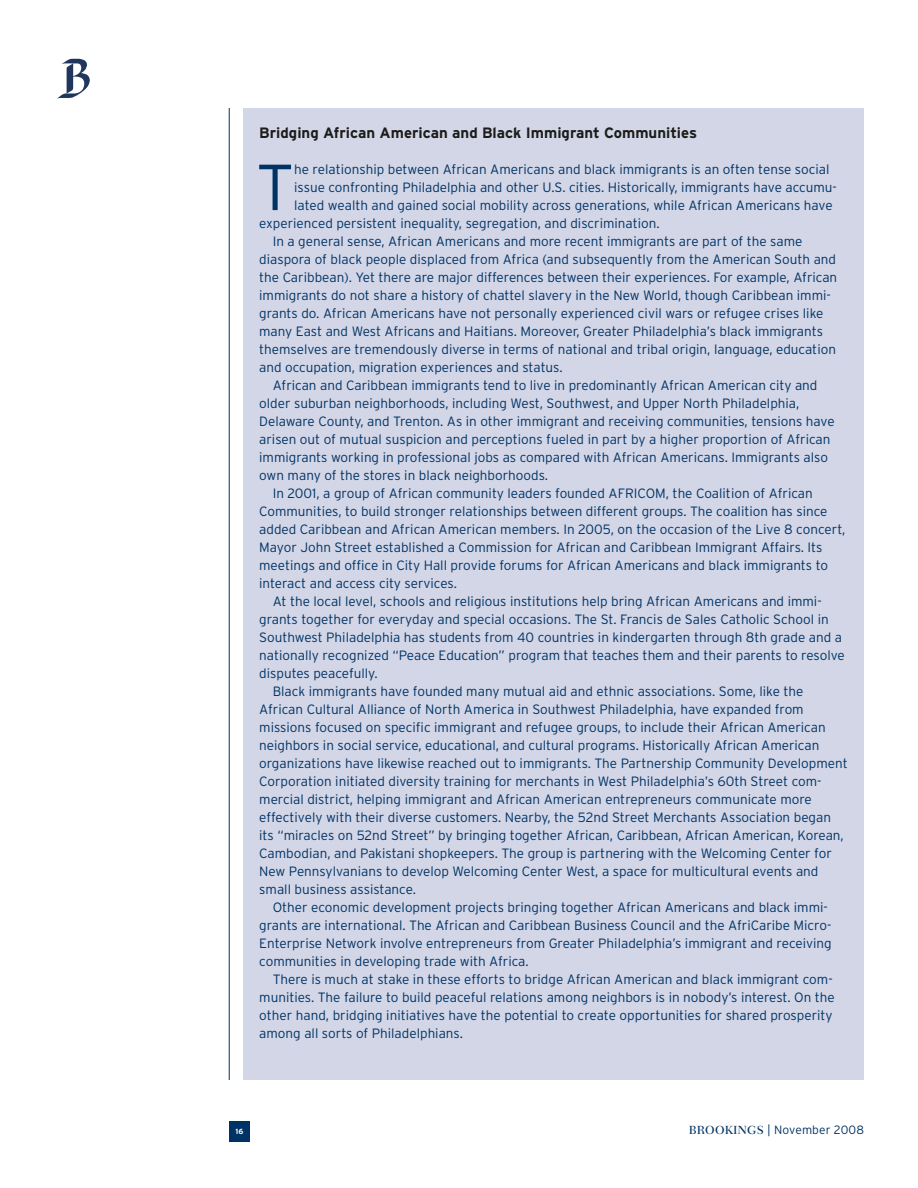
<style>
.page{position:relative;width:918px;height:1188px;background:#fff}
.page>*{position:absolute;margin:0;border:0;box-sizing:border-box;transform-origin:0 0}
.t1{font:300 64.95px "Interstate";color:#003365}
.t2{font:700 15px "Interstate";color:#1c1c1a}
.t3{font:300 13.5px "Interstate";color:#003365}
.t4{font:300 12px "Interstate";letter-spacing:.01em;color:#003365}
.t5{font:700 7.5px "Interstate";color:#fff}
.s1{font-family:"Fairfield LH";font-weight:500}
</style>
<div class="page">
<div style="left:230px;top:1121px;width:20px;height:20px;background:#003365"></div>
<hr style="left:229px;top:108px;width:1px;height:972px;background:#003365">
<svg style="left:57px;top:59px;width:33px;height:40px"></svg>
<div style="left:243px;top:108px;width:621px;height:972px;background:#d3d6e6"></div>
<p class="t2" style="left:259px;top:124px;width:439px">Bridging African American and Black Immigrant Communities</p>
<h1 class="t1" style="left:256px;top:151px;width:33px">T</h1>
<p class="t3" style="left:294px;top:162px;width:537px">he relationship between African Americans and black immigrants is an often tense social</p>
<p class="t3" style="left:294px;top:180px;width:544px">issue confronting Philadelphia and other U.S. cities. H istorically, immigrants have accumu-</p>
<p class="t3" style="left:294px;top:198px;width:540px">lated wealth and gained social mobility across generations, while African Americans have</p>
<p class="t3" style="left:259px;top:216px;width:402px">experienced persistent inequality, segregation, and discrimination.</p>
<p class="t3" style="left:273px;top:234px;width:531px">I n a general sense, African Americans and more recent immigrants are part of the same</p>
<p class="t3" style="left:259px;top:252px;width:578px">diaspora of black people displaced from Africa (and subsequently from the American South and</p>
<p class="t3" style="left:259px;top:270px;width:580px">the Caribbean). Yet there are major differences between their experiences. For example, African</p>
<p class="t3" style="left:259px;top:288px;width:573px">immigrants do not share a history of chattel slavery in the New World, though Caribbean immi-</p>
<p class="t3" style="left:259px;top:306px;width:566px">grants do. African Americans have not personally experienced civil wars or refugee crises like</p>
<p class="t3" style="left:259px;top:324px;width:565px">many East and West Africans and Haitians. Moreover, Greater Philadelphia’s black immigrants</p>
<p class="t3" style="left:259px;top:342px;width:578px">themselves are tremendously diverse in terms of national and tribal origin, language, education</p>
<p class="t3" style="left:259px;top:360px;width:305px">and occupation, migration experiences and status.</p>
<p class="t3" style="left:273px;top:378px;width:546px">African and Caribbean immigrants tend to live in predominantly African American city and</p>
<p class="t3" style="left:259px;top:396px;width:542px">older suburban neighborhoods, including West, Southwest, and U pper North Philadelphia,</p>
<p class="t3" style="left:259px;top:414px;width:577px">Delaware County, and Trenton. As in other immigrant and receiving communities, tensions have</p>
<p class="t3" style="left:259px;top:432px;width:573px">arisen out of mutual suspicion and perceptions fueled in part by a higher proportion of African</p>
<p class="t3" style="left:259px;top:450px;width:570px">immigrants working in professional jobs as compared with African Americans. I mmigrants also</p>
<p class="t3" style="left:259px;top:468px;width:290px">own many of the stores in black neighborhoods.</p>
<p class="t3" style="left:273px;top:486px;width:345px">I n 2001, a group of African community leaders founded AFRICO</p>
<p class="t3" style="left:655px;top:486px;width:159px">M, the Coalition of African</p>
<p class="t3" style="left:259px;top:504px;width:570px">Communities, to build stronger relationships between different groups. The coalition has since</p>
<p class="t3" style="left:259px;top:522px;width:588px">added Caribbean and African American members. I n 2005, on the occasion of the Live 8 concert,</p>
<p class="t3" style="left:259px;top:540px;width:565px">Mayor John Street established a Commission for African and Caribbean I mmigrant Affairs. Its</p>
<p class="t3" style="left:259px;top:558px;width:570px">meetings and office in City Hall provide forums for African Americans and black immigrants to</p>
<p class="t3" style="left:259px;top:576px;width:199px">interact and access city services.</p>
<p class="t3" style="left:273px;top:594px;width:551px">At the local level, schools and religious institutions help bring African Americans and immi-</p>
<p class="t3" style="left:259px;top:612px;width:571px">grants together for everyday and special occasions. The St. Francis de Sales Catholic School in</p>
<p class="t3" style="left:259px;top:630px;width:584px">Southwest Philadelphia has students from 40 countries in kindergarten through 8th grade and a</p>
<p class="t3" style="left:259px;top:648px;width:587px">nationally recognized “Peace Education” program that teaches them and their parents to resolve</p>
<p class="t3" style="left:259px;top:666px;width:120px">disputes peacefully.</p>
<p class="t3" style="left:273px;top:684px;width:532px">Black immigrants have founded many mutual aid and ethnic associations. Some, like the</p>
<p class="t3" style="left:259px;top:702px;width:546px">African Cultural Alliance of North America in Southwest Philadelphia, have expanded from</p>
<p class="t3" style="left:259px;top:720px;width:568px">missions focused on specific immigrant and refugee groups, to include their African American</p>
<p class="t3" style="left:259px;top:738px;width:562px">neighbors in social service, educational, and cultural programs. H istorically African American</p>
<p class="t3" style="left:259px;top:756px;width:590px">organizations have likewise reached out to immigrants. The Partnership Community Development</p>
<p class="t3" style="left:259px;top:774px;width:564px">Corporation initiated diversity training for merchants in West Philadelphia’s 60th Street com-</p>
<p class="t3" style="left:259px;top:792px;width:554px">mercial district, helping immigrant and African American entrepreneurs communicate more</p>
<p class="t3" style="left:259px;top:810px;width:573px">effectively with their diverse customers. Nearby, the 52nd Street Merchants Association began</p>
<p class="t3" style="left:259px;top:828px;width:586px">its “miracles on 52nd Street” by bringing together African, Caribbean, African American, Korean,</p>
<p class="t3" style="left:259px;top:846px;width:574px">Cambodian, and Pakistani shopkeepers. The group is partnering with the Welcoming Center for</p>
<p class="t3" style="left:259px;top:864px;width:561px">New Pennsylvanians to develop Welcoming Center West, a space for multicultural events and</p>
<p class="t3" style="left:259px;top:882px;width:158px">small business assistance.</p>
<p class="t3" style="left:273px;top:900px;width:557px">Other economic development projects bringing together African Americans and black immi-</p>
<p class="t3" style="left:259px;top:918px;width:574px">grants are international. The African and Caribbean Business Council and the AfriCaribe Micro-</p>
<p class="t3" style="left:259px;top:936px;width:574px">Enterprise Network involve entrepreneurs from Greater Philadelphia’s immigrant and receiving</p>
<p class="t3" style="left:259px;top:954px;width:271px">communities in developing trade with Africa.</p>
<p class="t3" style="left:273px;top:972px;width:561px">There is much at stake in these efforts to bridge African American and black immigrant com-</p>
<p class="t3" style="left:259px;top:990px;width:577px">munities. The failure to build peaceful relations among neighbors is in nobody’s interest. On the</p>
<p class="t3" style="left:259px;top:1008px;width:575px">other hand, bridging initiatives have the potential to create opportunities for shared prosperity</p>
<p class="t3" style="left:259px;top:1026px;width:205px">among all sorts of Philadelphians.</p>
<p class="t5" style="left:236px;top:1127px;width:9px">16</p>
<p class="t4" style="left:689px;top:1123px;width:177px"><span class="s1">BROOKINGS</span> | November 2008</p>
</div>
